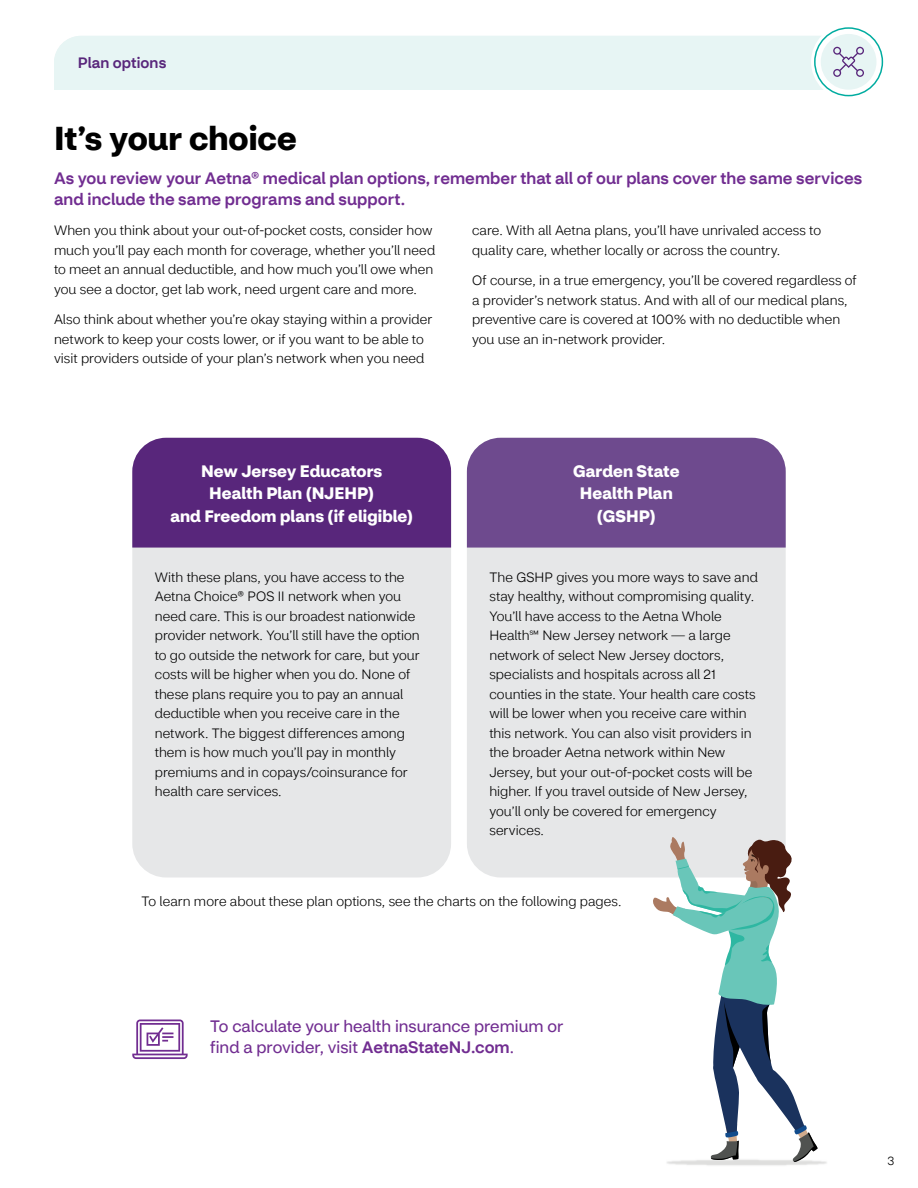
<style>
.page{position:relative;width:918px;height:1188px;background:#fff}
.page>*{position:absolute;margin:0;border:0;box-sizing:border-box;transform-origin:0 0}
.t1{font:700 33px "CVS Health Sans";color:#000}
.t2{font:500 16.5px/21px "CVS Health Sans";letter-spacing:.005em;color:#712d91}
.t3{font:700 16.5px/22.5px "CVS Health Sans";letter-spacing:.005em;color:#fff;text-align:center}
.t4{font:16.5px/21px "CVS Health Sans";color:#712d91}
.t5{font:500 15px "CVS Health Sans";letter-spacing:.01em;color:#58267b}
.t6{font:300 13.5px/19.5px "CVS Health Sans";color:#000}
.t7{font:300 12px "CVS Health Sans";color:#000}
.s1{font-weight:500}
</style>
<div class="page">
<div style="left:54px;top:36px;width:769px;height:54px;background:#e7f5f4"></div>
<div style="left:132px;top:438px;width:319px;height:440px;background:#e6e7e8;border-radius:34px"></div>
<div style="left:467px;top:438px;width:319px;height:440px;background:#e6e7e8;border-radius:34px"></div>
<svg style="left:652px;top:837px;width:166px;height:325px"></svg>
<svg style="left:811px;top:24px;width:75px;height:75px"></svg>
<div style="left:821px;top:34px;width:55px;height:56px;background:#e7f5f4;border-radius:50%"></div>
<svg style="left:833px;top:47px;width:31px;height:30px"></svg>
<div style="left:814px;top:27px;width:69px;height:69px;border:2px solid #00aca0;border-radius:50%"></div>
<div style="left:132px;top:438px;width:319px;height:110px;background:#58267b"></div>
<div style="left:467px;top:438px;width:319px;height:110px;background:#6e4a8e"></div>
<svg style="left:132px;top:1020px;width:56px;height:39px"></svg>
<p class="t5" style="left:78px;top:54px;width:90px">Plan options</p>
<h1 class="t1" style="left:54px;top:117px;width:244px">It’s your choice</h1>
<p class="t2" style="left:54px;top:168px;width:810px">As you review your Aetna® medical plan options, remember that all of our plans cover the same services and include the same programs and support.</p>
<p class="t6" style="left:54px;top:221px;width:383px">When you think about your out-of-pocket costs, consider how much you’ll pay each month for coverage, whether you’ll need to meet an annual deductible, and how much you’ll owe when you see a doctor, get lab work, need urgent care and more.</p>
<p class="t6" style="left:54px;top:310px;width:380px">Also think about whether you’re okay staying within a provider network to keep your costs lower, or if you want to be able to visit providers outside of your plan’s network when you need</p>
<p class="t6" style="left:472px;top:221px;width:351px">care. With all Aetna plans, you’ll have unrivaled access to quality care, whether locally or across the country.</p>
<p class="t6" style="left:472px;top:271px;width:386px">Of course, in a true emergency, you’ll be covered regardless of a provider’s network status. And with all of our medical plans, preventive care is covered at 100% with no deductible when you use an in-network provider.</p>
<p class="t3" style="left:170px;top:460px;width:244px">New Jersey Educators<br>Health Plan (NJEHP)<br>and Freedom plans (if eligible)</p>
<p class="t6" style="left:155px;top:568px;width:267px">With these plans, you have access to the Aetna Choice® POS II network when you need care. This is our broadest nationwide provider network. You’ll still have the option to go outside the network for care, but your costs will be higher when you do. None of these plans require you to pay an annual deductible when you receive care in the network. The biggest differences among them is how much you’ll pay in monthly premiums and in copays/coinsurance for health care services.</p>
<p class="t3" style="left:573px;top:460px;width:108px">Garden State<br>Health Plan (GSHP)</p>
<p class="t6" style="left:489px;top:568px;width:270px">The GSHP gives you more ways to save and stay healthy, without compromising quality.<br>You’ll have access to the Aetna Whole Health℠ New Jersey network — a large network of select New Jersey doctors, specialists and hospitals across all 21 counties in the state. Your health care costs will be lower when you receive care within this network. You can also visit providers in the broader Aetna network within New Jersey, but your out-of-pocket costs will be higher. If you travel outside of New Jersey, you’ll only be covered for emergency services.</p>
<p class="t6" style="left:142px;top:892px;width:481px">To learn more about these plan options, see the charts on the following pages.</p>
<p class="t4" style="left:210px;top:1016px;width:355px">To calculate your health insurance premium or find a provider, visit <span class="s1">AetnaStateNJ.com</span>.</p>
<p class="t7" style="left:888px;top:1154px;width:8px">3</p>
</div>
